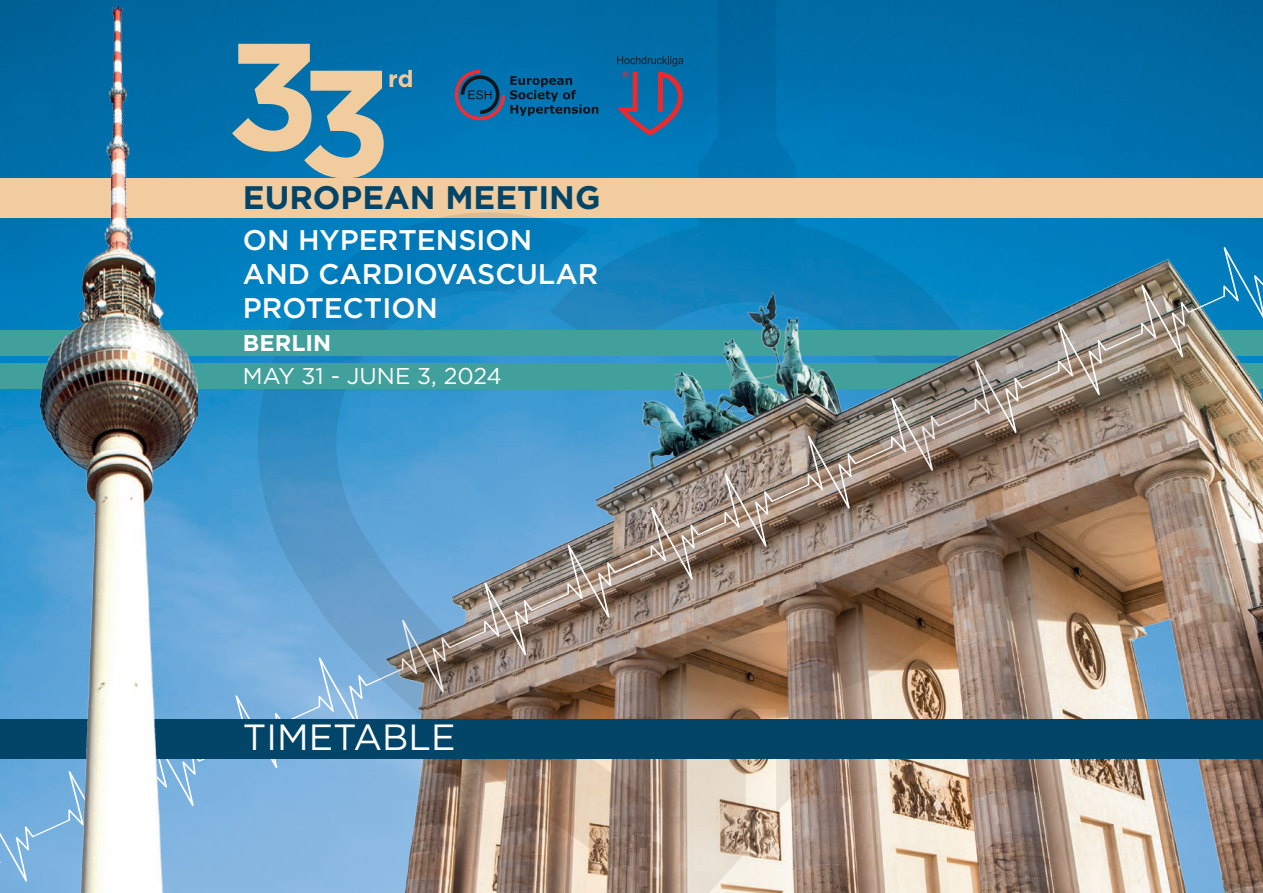
<style>
.page{position:relative;width:1263px;height:893px;background:#fff}
.page>*{position:absolute;margin:0;border:0;box-sizing:border-box;transform-origin:0 0}
.t1{font:36.45px "Gotham Pro";color:#fff}
.t2{font:700 32.55px "Gotham Pro";color:#024568}
.t3{font:500 28.35px/34px "Gotham Pro";color:#fff}
.t4{font:700 23.4px "Gotham Pro";color:#eec9a0}
.t5{font:22.95px "Gotham Pro";color:#fff}
.t6{font:700 22.95px "Gotham Pro";color:#fff}
</style>
<div class="page">
<img style="left:0;top:0;width:1263px;height:893px">
<div style="left:0;top:178px;width:1263px;height:40px;background:#f1cc9e"></div>
<div style="left:0;top:330px;width:1263px;height:25px;background:#41a09b"></div>
<div style="left:0;top:363px;width:1263px;height:25px;background:#41a09b"></div>
<img style="left:1005px;top:546px;width:258px;height:347px">
<svg style="left:0;top:507px;width:258px;height:375px"></svg>
<img style="left:1005px;top:171px;width:258px;height:375px">
<svg style="left:258px;top:212px;width:292px;height:681px"></svg>
<img style="left:550px;top:0;width:455px;height:893px">
<div style="left:0;top:719px;width:1263px;height:39px;background:#024568"></div>
<div style="left:228px;top:330px;width:435px;height:25px;background:#41a09b"></div>
<div style="left:228px;top:363px;width:435px;height:25px;background:#41a09b"></div>
<svg style="left:841px;top:330px;width:137px;height:25px"></svg>
<svg style="left:841px;top:363px;width:104px;height:25px"></svg>
<div style="left:638px;top:178px;width:625px;height:40px;background:#f1cc9e"></div>
<img style="left:41px;top:5px;width:157px;height:888px">
<svg style="left:232px;top:44px;width:152px;height:134px"></svg>
<svg style="left:455px;top:70px;width:143px;height:50px"></svg>
<svg style="left:617px;top:56px;width:66px;height:10px"></svg>
<svg style="left:617px;top:72px;width:69px;height:64px"></svg>
<p class="t4" style="left:388px;top:65px;width:27px">rd</p>
<p class="t2" style="left:243px;top:179px;width:359px">EUROPEAN MEETING</p>
<p class="t3" style="left:243px;top:223px;width:357px">ON HYPERTENSION<br>AND CARDIOVASCULAR<br>PROTECTION</p>
<p class="t6" style="left:243px;top:330px;width:90px">BERLIN</p>
<p class="t5" style="left:243px;top:363px;width:261px">MAY 31 - JUNE 3, 2024</p>
<p class="t1" style="left:243px;top:717px;width:214px">TIMETABLE</p>
</div>
